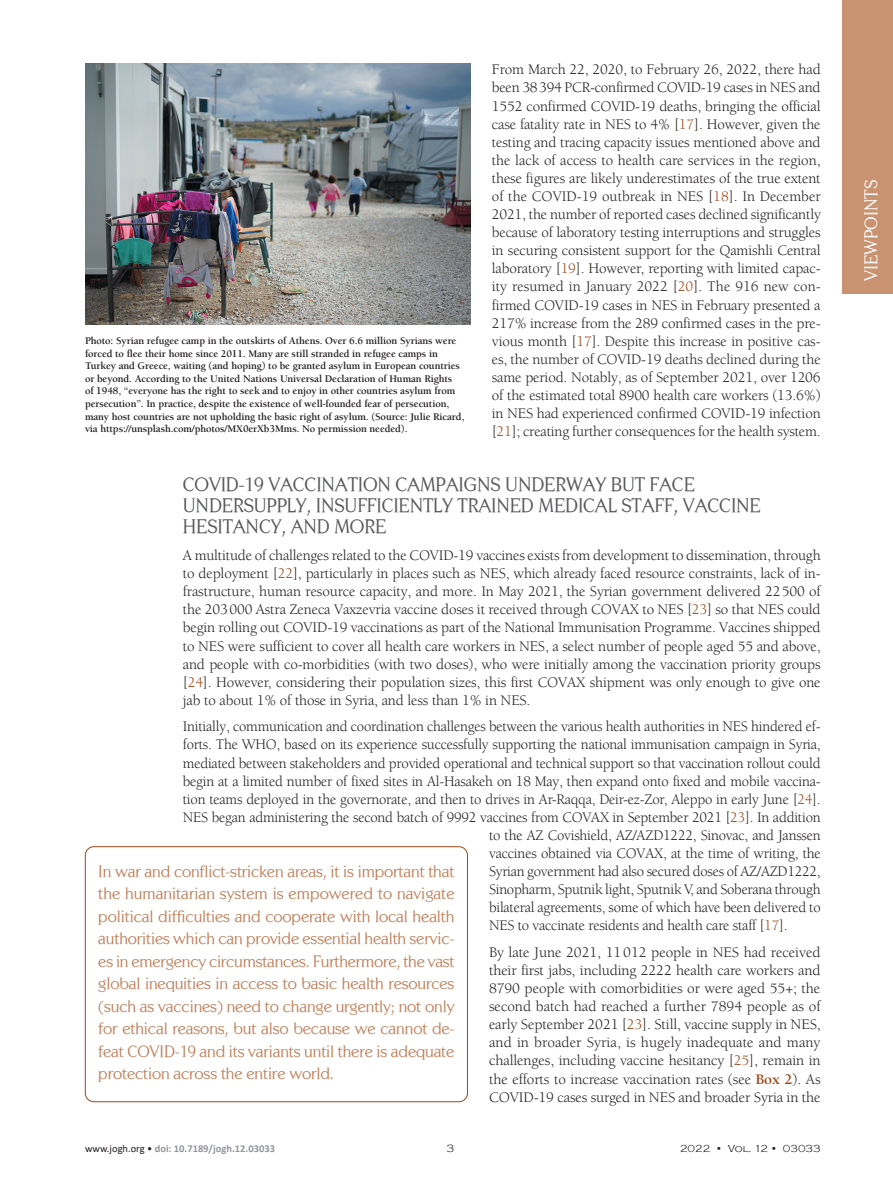
<style>
.page{position:relative;width:893px;height:1191px;background:#fff}
.page>*{position:absolute;margin:0;border:0;box-sizing:border-box;transform-origin:0 0}
.Podnaslovi_VIEW{font:19.5px/21.1px "Centabel";letter-spacing:-.01em;color:#57585a}
.t1{font:18px "Centabel";color:#fff}
.LEAD_Viewpoints{font:16.5px/22.5px "Centabel";letter-spacing:-.01em;color:#bf825d;text-align:justify}
.Tekst_Osnovni{font:15px/18.1px "Berkeley Std";letter-spacing:-.015em;color:#231f20;text-align:justify}
.t2{font:300 10.95px "Copperplate Gothic";color:#231f20}
.potpisi_slike_Photo{font:700 10.5px/12.6px "Berkeley Std";letter-spacing:-.01em;color:#231f20}
.t3{font:700 10.5px "Calibri";color:#939598}
.t4{font:300 10.5px "Copperplate Gothic";color:#231f20}
.s1{color:#9d4718}
.s2{font-weight:700;color:#9d4718}
.s3{font-weight:400;color:#231f20}
</style>
<div class="page">
<div style="left:842px;top:0;width:51px;height:293px;background:#c99270"></div>
<div style="left:85px;top:846px;width:383px;height:256px;border:1px solid #9d4718;border-radius:9px"></div>
<img style="left:85px;top:64px;width:386px;height:261px">
<p class="Tekst_Osnovni" style="left:492px;top:61px;width:331px">From March 22, 2020, to February 26, 2022, there had been 38394 PCR-confirmed COVID-19 cases in NES and 1552 confirmed COVID-19 deaths, bringing the official case fatality rate in NES to 4% [<span class="s1">17</span>]. However, given the testing and tracing capacity issues mentioned above and the lack of access to health care services in the region, these figures are likely underestimates of the true extent of the COVID-19 outbreak in NES [<span class="s1">18</span>]. In December 2021, the number of reported cases declined significantly because of laboratory testing interruptions and struggles in securing consistent support for the Qamishli Central laboratory [<span class="s1">19</span>]. However, reporting with limited capac&shy;ity resumed in January 2022 [<span class="s1">20</span>]. The 916 new con&shy;firmed COVID-19 cases in NES in February presented a 217% increase from the 289 confirmed cases in the pre&shy;vious month [<span class="s1">17</span>]. Despite this increase in positive cas&shy;es, the number of COVID-19 deaths declined during the same period. Notably, as of September 2021, over 1206 of the estimated total 8900 health care workers (13.6%) in NES had experienced confirmed COVID-19 infection [<span class="s1">21</span>]; creating further consequences for the health system.</p>
<p class="Podnaslovi_VIEW" style="left:183px;top:474px;width:580px">COVID-19 VACCINATION CAMPAIGNS UNDERWAY BUT FACE<br>UNDERSUPPLY, INSUFFICIENTLY TRAINED MEDICAL STAFF, VACCINE<br>HESITANCY, AND MORE</p>
<p class="Tekst_Osnovni" style="left:183px;top:546px;width:639px">A multitude of challenges related to the COVID-19 vaccines exists from development to dissemination, through to deployment [<span class="s1">22</span>], particularly in places such as NES, which already faced resource constraints, lack of in&shy;frastructure, human resource capacity, and more. In May 2021, the Syrian government delivered 22500 of the 203000 Astra Zeneca Vaxzevria vaccine doses it received through COVAX to NES [<span class="s1">23</span>] so that NES could begin rolling out COVID-19 vaccinations as part of the National Immunisation Programme. Vaccines shipped to NES were sufficient to cover all health care workers in NES, a select number of people aged 55 and above, and people with co-morbidities (with two doses), who were initially among the vaccination priority groups [<span class="s1">24</span>]. However, considering their population sizes, this first COVAX shipment was only enough to give one jab to about 1% of those in Syria, and less than 1% in NES.</p>
<p class="Tekst_Osnovni" style="left:183px;top:718px;width:639px">Initially, communication and coordination challenges between the various health authorities in NES hindered ef-</p>
<p class="Tekst_Osnovni" style="left:183px;top:736px;width:639px">forts. The WHO, based on its experience successfully supporting the national immunisation campaign in Syria,</p>
<p class="Tekst_Osnovni" style="left:183px;top:754px;width:639px">mediated between stakeholders and provided operational and technical support so that vaccination rollout could</p>
<p class="Tekst_Osnovni" style="left:183px;top:772px;width:639px">begin at a limited number of fixed sites in Al-Hasakeh on 18 May, then expand onto fixed and mobile vaccina-</p>
<p class="Tekst_Osnovni" style="left:183px;top:790px;width:639px">tion teams deployed in the governorate, and then to drives in Ar-Raqqa, Deir-ez-Zor, Aleppo in early June [<span class="s1">24</span>].</p>
<p class="Tekst_Osnovni" style="left:183px;top:808px;width:639px">NES began administering the second batch of 9992 vaccines from COVAX in September 2021 [<span class="s1">23</span>]. In addition</p>
<p class="Tekst_Osnovni" style="left:489px;top:826px;width:333px">to the AZ Covishield, AZ/AZD1222, Sinovac, and Janssen</p>
<p class="Tekst_Osnovni" style="left:489px;top:844px;width:333px">vaccines obtained via COVAX, at the time of writing, the</p>
<p class="Tekst_Osnovni" style="left:489px;top:862px;width:333px">Syrian government had also secured doses of AZ/AZD1222,</p>
<p class="Tekst_Osnovni" style="left:489px;top:880px;width:333px">Sinopharm, Sputnik light, Sputnik V, and Soberana through</p>
<p class="Tekst_Osnovni" style="left:489px;top:898px;width:333px">bilateral agreements, some of which have been delivered to</p>
<p class="Tekst_Osnovni" style="left:489px;top:916px;width:300px">NES to vaccinate residents and health care staff [<span class="s1">17</span>].</p>
<p class="Tekst_Osnovni" style="left:489px;top:943px;width:333px">By late June 2021, 11012 people in NES had received their first jabs, including 2222 health care workers and 8790 people with comorbidities or were aged 55+; the second batch had reached a further 7894 people as of early September 2021 [<span class="s1">23</span>]. Still, vaccine supply in NES, and in broader Syria, is hugely inadequate and many challenges, including vaccine hesitancy [<span class="s1">25</span>], remain in the efforts to increase vaccination rates (see <span class="s2">Box 2</span>). As COVID-19 cases surged in NES and broader Syria in the</p>
<p class="potpisi_slike_Photo" style="left:85px;top:334px;width:381px">Photo: Syrian refugee camp in the outskirts of Athens. Over 6.6 million Syrians were forced to flee their home since 2011. Many are still stranded in refugee camps in Turkey and Greece, waiting (and hoping) to be granted asylum in European countries or beyond. According to the United Nations Universal Declaration of Human Rights<br>of 1948, “everyone has the right to seek and to enjoy in other countries asylum from persecution”. In practice, despite the existence of well-founded fear of persecution, many host countries are not upholding the basic right of asylum. (Source: Julie Ricard, via https://unsplash.com/photos/MX0erXb3Mms. No permission needed).</p>
<p class="LEAD_Viewpoints" style="left:98px;top:859px;width:358px">In war and conflict-stricken areas, it is important that the humanitarian system is empowered to navigate political difficulties and cooperate with local health authorities which can provide essential health servic&shy;es in emergency circumstances. Furthermore, the vast global inequities in access to basic health resources (such as vaccines) need to change urgently; not only for ethical reasons, but also because we cannot de&shy;feat COVID-19 and its variants until there is adequate protection across the entire world.</p>
<p class="t3" style="left:85px;top:1141px;width:191px"><span class="s3">www.jogh.org •</span> doi: 10.7189/jogh.12.03033</p>
<p class="t2" style="left:447px;top:1142px;width:9px">3</p>
<p class="t4" style="left:680px;top:1142px;width:142px">2022 • Vol. 12 • 03033</p>
<p class="t1" style="left:860px;top:281px;width:103px;rotate:-90deg">VIEWPOINTS</p>
</div>
